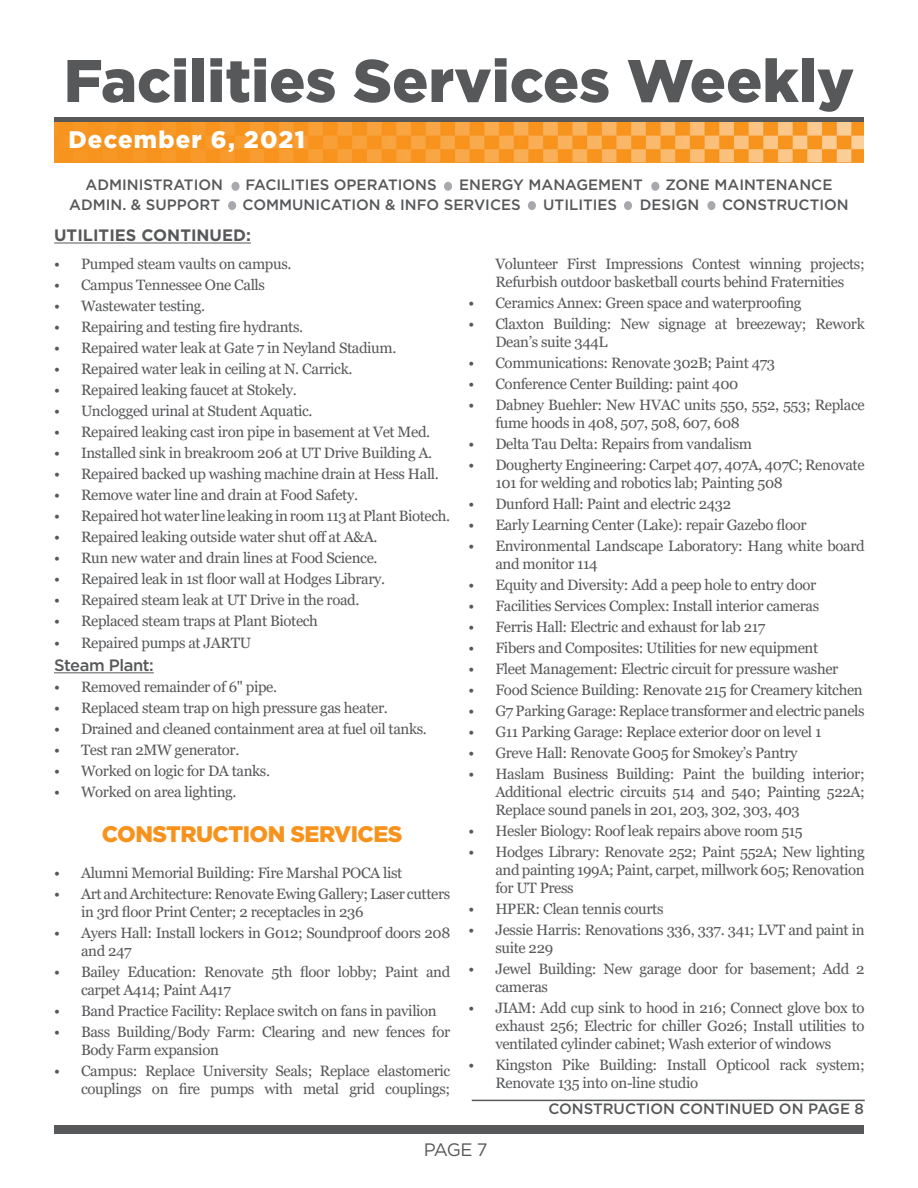
<style>
.page{position:relative;width:918px;height:1188px;background:#fff}
.page>*{position:absolute;margin:0;border:0;box-sizing:border-box;transform-origin:0 0}
.t1{font:900 60px "Gotham";color:#57585a}
.t2{font:900 24px "Gotham";letter-spacing:.05em;color:#fff}
.t3{font:900 22.5px "Gotham";letter-spacing:-.025em;color:#f7931d}
.t4{font:18px "Gotham";color:#57585a}
.t5{font:700 16.5px "Gotham";color:#57585a}
.t6{font:500 16.5px "Gotham";letter-spacing:-.025em;color:#57585a}
.t7{font:15px/18px "Georgia";letter-spacing:-.025em;color:#57585a}
.t8{font:500 15px "Gotham";color:#57585a}
</style>
<div class="page">
<div style="left:54px;top:1125px;width:810px;height:9px;background:#57585a"></div>
<div style="left:54px;top:117px;width:810px;height:6px;background:#57585a"></div>
<img style="left:54px;top:122px;width:810px;height:40px">
<hr style="left:54px;top:672px;width:100px;height:1px;background:#57585a">
<div style="left:228px;top:201px;width:8px;height:9px;background:#a8a9ad;border-radius:50%"></div>
<div style="left:528px;top:201px;width:8px;height:9px;background:#a8a9ad;border-radius:50%"></div>
<div style="left:444px;top:182px;width:8px;height:9px;background:#a8a9ad;border-radius:50%"></div>
<div style="left:624px;top:201px;width:8px;height:9px;background:#a8a9ad;border-radius:50%"></div>
<div style="left:231px;top:182px;width:9px;height:9px;background:#a8a9ad;border-radius:50%"></div>
<div style="left:707px;top:201px;width:8px;height:9px;background:#a8a9ad;border-radius:50%"></div>
<div style="left:651px;top:182px;width:8px;height:9px;background:#a8a9ad;border-radius:50%"></div>
<hr style="left:54px;top:243px;width:197px;height:1px;background:#57585a">
<hr style="left:472px;top:1100px;width:393px;height:1px;background:#57585a">
<p class="t1" style="left:64px;top:39px;width:792px">Facilities Services Weekly</p>
<p class="t2" style="left:68px;top:123px;width:238px">December 6, 2021</p>
<p class="t8" style="left:86px;top:175px;width:139px">ADMINISTRATION</p>
<p class="t8" style="left:246px;top:175px;width:193px">FACILITIES OPERATIONS</p>
<p class="t8" style="left:459px;top:175px;width:185px">ENERGY MANAGEMENT</p>
<p class="t8" style="left:665px;top:175px;width:169px">ZONE MAINTENANCE</p>
<p class="t8" style="left:69px;top:195px;width:152px">ADMIN. &amp; SUPPORT</p>
<p class="t8" style="left:243px;top:195px;width:280px">COMMUNICATION &amp; INFO SERVICES</p>
<p class="t8" style="left:543px;top:195px;width:75px">UTILITIES</p>
<p class="t8" style="left:640px;top:195px;width:61px">DESIGN</p>
<p class="t8" style="left:722px;top:195px;width:128px">CONSTRUCTION</p>
<p class="t5" style="left:54px;top:225px;width:198px">UTILITIES CONTINUED:</p>
<p class="t7" style="left:54px;top:255px;width:239px">• Pumped steam vaults on campus.</p>
<p class="t7" style="left:54px;top:276px;width:213px">• Campus Tennessee One Calls</p>
<p class="t7" style="left:54px;top:297px;width:153px">• Wastewater testing.</p>
<p class="t7" style="left:54px;top:318px;width:251px">• Repairing and testing fire hydrants.</p>
<p class="t7" style="left:54px;top:339px;width:344px">• Repaired water leak at Gate 7 in Neyland Stadium.</p>
<p class="t7" style="left:54px;top:360px;width:300px">• Repaired water leak in ceiling at N. Carrick.</p>
<p class="t7" style="left:54px;top:381px;width:244px">• Repaired leaking faucet at Stokely.</p>
<p class="t7" style="left:54px;top:402px;width:260px">• Unclogged urinal at Student Aquatic.</p>
<p class="t7" style="left:54px;top:423px;width:378px">• Repaired leaking cast iron pipe in basement at Vet Med.</p>
<p class="t7" style="left:54px;top:444px;width:380px">• Installed sink in breakroom 206 at UT Drive Building A.</p>
<p class="t7" style="left:54px;top:465px;width:386px">• Repaired backed up washing machine drain at Hess Hall.</p>
<p class="t7" style="left:54px;top:486px;width:306px">• Remove water line and drain at Food Safety.</p>
<p class="t7" style="left:54px;top:507px;width:398px">• Repaired hot water line leaking in room 113 at Plant Biotech.</p>
<p class="t7" style="left:54px;top:528px;width:325px">• Repaired leaking outside water shut off at A&amp;A.</p>
<p class="t7" style="left:54px;top:549px;width:325px">• Run new water and drain lines at Food Science.</p>
<p class="t7" style="left:54px;top:570px;width:333px">• Repaired leak in 1st floor wall at Hodges Library.</p>
<p class="t7" style="left:54px;top:591px;width:307px">• Repaired steam leak at UT Drive in the road.</p>
<p class="t7" style="left:54px;top:612px;width:266px">• Replaced steam traps at Plant Biotech</p>
<p class="t7" style="left:54px;top:635px;width:199px">• Repaired pumps at JARTU</p>
<p class="t6" style="left:54px;top:655px;width:101px">Steam Plant:</p>
<p class="t7" style="left:54px;top:678px;width:225px">• Removed remainder of 6" pipe.</p>
<p class="t7" style="left:54px;top:699px;width:335px">• Replaced steam trap on high pressure gas heater.</p>
<p class="t7" style="left:54px;top:720px;width:374px">• Drained and cleaned containment area at fuel oil tanks.</p>
<p class="t7" style="left:54px;top:741px;width:187px">• Test ran 2MW generator.</p>
<p class="t7" style="left:54px;top:762px;width:218px">• Worked on logic for DA tanks.</p>
<p class="t7" style="left:54px;top:783px;width:184px">• Worked on area lighting.</p>
<p class="t3" style="left:102px;top:819px;width:302px">CONSTRUCTION SERVICES</p>
<p class="t7" style="left:54px;top:864px;width:350px">• Alumni Memorial Building: Fire Marshal POCA list</p>
<p class="t7" style="left:81px;top:885px;width:371px;text-indent:-27px">• Art and Architecture: Renovate Ewing Gallery; Laser cutters in 3rd floor Print Center; 2 receptacles in 236</p>
<p class="t7" style="left:81px;top:924px;width:371px;text-indent:-27px">• Ayers Hall: Install lockers in G012; Soundproof doors 208 and 247</p>
<p class="t7" style="left:81px;top:963px;width:371px;text-indent:-27px">• Bailey Education: Renovate 5th floor lobby; Paint and carpet A414; Paint A417</p>
<p class="t7" style="left:54px;top:1002px;width:384px">• Band Practice Facility: Replace switch on fans in pavilion</p>
<p class="t7" style="left:81px;top:1023px;width:371px;text-indent:-27px">• Bass Building/Body Farm: Clearing and new fences for<br>Body Farm expansion</p>
<p class="t7" style="left:54px;top:1062px;width:398px;text-align:right">• Campus: Replace University Seals; Replace elastomeric couplings on fire pumps with metal grid couplings;</p>
<p class="t7" style="left:495px;top:255px;width:371px">Volunteer First Impressions Contest winning projects;<br>Refurbish outdoor basketball courts behind Fraternities</p>
<p class="t7" style="left:468px;top:294px;width:335px">• Ceramics Annex: Green space and waterproofing</p>
<p class="t7" style="left:495px;top:315px;width:371px;text-indent:-27px">• Claxton Building: New signage at breezeway; Rework<br>Dean’s suite 344L</p>
<p class="t7" style="left:468px;top:354px;width:308px">• Communications: Renovate 302B; Paint 473</p>
<p class="t7" style="left:468px;top:375px;width:272px">• Conference Center Building: paint 400</p>
<p class="t7" style="left:495px;top:396px;width:371px;text-indent:-27px">• Dabney Buehler: New HVAC units 550, 552, 553; Replace fume hoods in 408, 507, 508, 607, 608</p>
<p class="t7" style="left:468px;top:435px;width:285px">• Delta Tau Delta: Repairs from vandalism</p>
<p class="t7" style="left:495px;top:456px;width:371px;text-indent:-27px">• Dougherty Engineering: Carpet 407, 407A, 407C; Renovate<br>101 for welding and robotics lab; Painting 508</p>
<p class="t7" style="left:468px;top:495px;width:264px">• Dunford Hall: Paint and electric 2432</p>
<p class="t7" style="left:468px;top:516px;width:340px">• Early Learning Center (Lake): repair Gazebo floor</p>
<p class="t7" style="left:495px;top:537px;width:371px;text-indent:-27px">• Environmental Landscape Laboratory: Hang white board and monitor 114</p>
<p class="t7" style="left:468px;top:576px;width:350px">• Equity and Diversity: Add a peep hole to entry door</p>
<p class="t7" style="left:468px;top:597px;width:352px">• Facilities Services Complex: Install interior cameras</p>
<p class="t7" style="left:468px;top:618px;width:299px">• Ferris Hall: Electric and exhaust for lab 217</p>
<p class="t7" style="left:468px;top:639px;width:351px">• Fibers and Composites: Utilities for new equipment</p>
<p class="t7" style="left:468px;top:660px;width:372px">• Fleet Management: Electric circuit for pressure washer</p>
<p class="t7" style="left:468px;top:681px;width:396px">• Food Science Building: Renovate 215 for Creamery kitchen</p>
<p class="t7" style="left:468px;top:702px;width:398px">• G7 Parking Garage: Replace transformer and electric panels</p>
<p class="t7" style="left:468px;top:723px;width:355px">• G11 Parking Garage: Replace exterior door on level 1</p>
<p class="t7" style="left:468px;top:744px;width:331px">• Greve Hall: Renovate G005 for Smokey’s Pantry</p>
<p class="t7" style="left:495px;top:765px;width:371px;text-align:justify;text-indent:-27px">• Haslam Business Building: Paint the building interior; Additional electric circuits 514 and 540; Painting 522A; Replace sound panels in 201, 203, 302, 303, 403</p>
<p class="t7" style="left:468px;top:822px;width:336px">• Hesler Biology: Roof leak repairs above room 515</p>
<p class="t7" style="left:495px;top:843px;width:371px;text-align:justify;text-indent:-27px">• Hodges Library: Renovate 252; Paint 552A; New lighting and painting 199A; Paint, carpet, millwork 605; Renovation for UT Press</p>
<p class="t7" style="left:468px;top:900px;width:197px">• HPER: Clean tennis courts</p>
<p class="t7" style="left:495px;top:921px;width:371px;text-indent:-27px">• Jessie Harris: Renovations 336, 337. 341; LVT and paint in suite 229</p>
<p class="t7" style="left:495px;top:960px;width:371px;text-indent:-27px">• Jewel Building: New garage door for basement; Add 2 cameras</p>
<p class="t7" style="left:495px;top:999px;width:371px;text-align:justify;text-indent:-27px">• JIAM: Add cup sink to hood in 216; Connect glove box to exhaust 256; Electric for chiller G026; Install utilities to ventilated cylinder cabinet; Wash exterior of windows</p>
<p class="t7" style="left:495px;top:1056px;width:371px;text-indent:-27px">• Kingston Pike Building: Install Opticool rack system;<br>Renovate 135 into on-line studio</p>
<p class="t8" style="left:548px;top:1099px;width:317px">CONSTRUCTION CONTINUED ON PAGE 8</p>
<p class="t4" style="left:424px;top:1138px;width:65px">PAGE 7</p>
</div>
